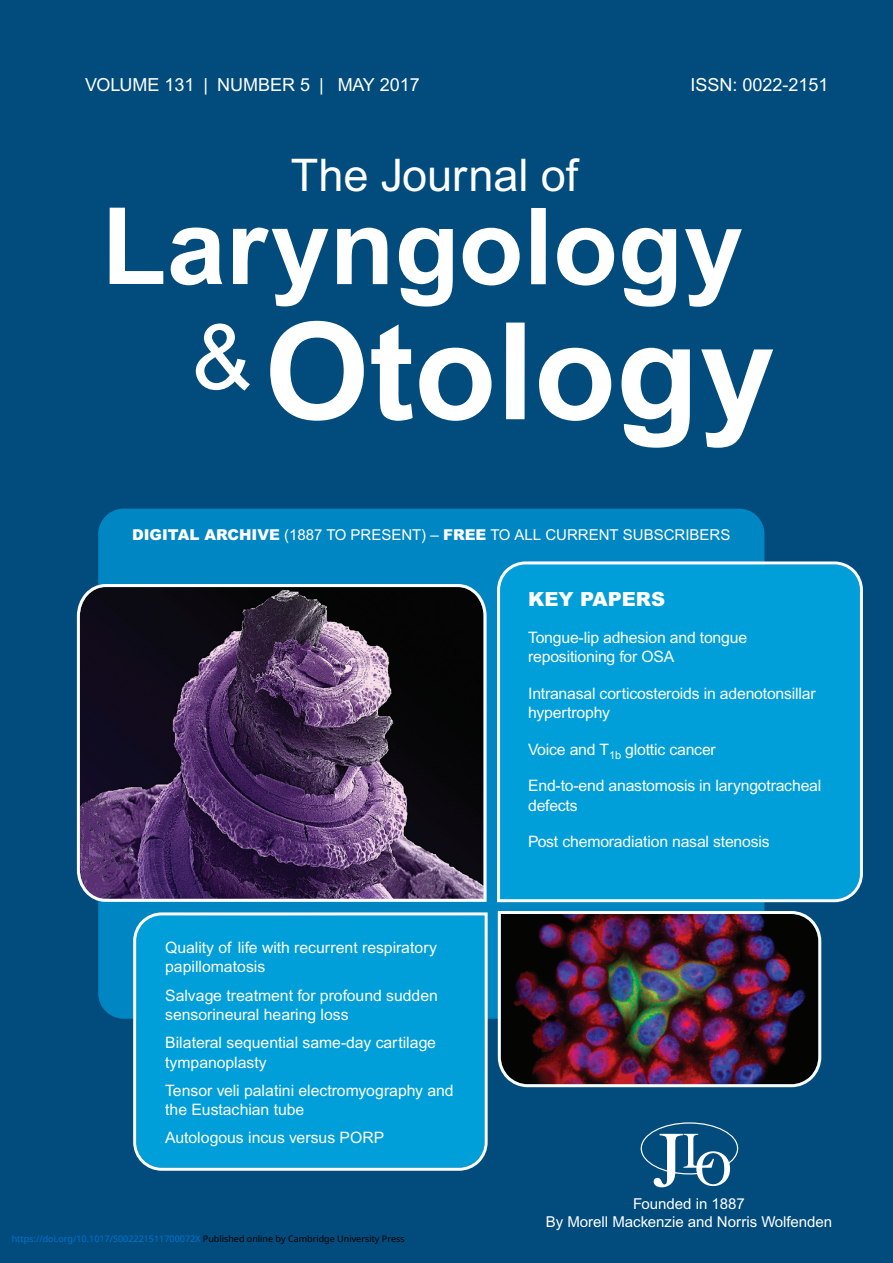
<style>
.page{position:relative;width:893px;height:1263px;background:#014c7d}
.page>*{position:absolute;margin:0;border:0;box-sizing:border-box;transform-origin:0 0}
.t1{font:700 135px "Arial";color:#fff}
.t2{font:700 106.5px "Arial";color:#fff}
.t3{font:45px "Arial";color:#fff}
.t4{font:900 19.5px "Arial";color:#fff}
.t5{font:18px "Arial";color:#fff}
.t6{font:15.75px/19.5px "Arial";color:#fff}
.t7{font:15px/18px "Arial";color:#fff;text-align:center}
.t8{font:9px "Noto Sans";color:#0172cf}
.s1{font-weight:900}
.s2{color:#000}
</style>
<div class="page">
<div style="left:98px;top:509px;width:666px;height:510px;background:#0087c3;border-radius:26px"></div>
<div style="left:497px;top:561px;width:366px;height:341px;background:#009fda"></div>
<svg style="left:77px;top:584px;width:410px;height:318px;background:#3f304c"></svg>
<svg style="left:641px;top:1122px;width:97px;height:65px"></svg>
<div style="left:133px;top:912px;width:355px;height:259px;background:#009fda"></div>
<img style="left:498px;top:911px;width:323px;height:176px">
<p class="t5" style="left:85px;top:78px;width:336px">VOLUME 131 | NUMBER 5 | MAY 2017</p>
<p class="t5" style="left:690px;top:78px;width:139px">ISSN: 0022-2151</p>
<p class="t3" style="left:291px;top:159px;width:289px">The Journal of</p>
<p class="t2" style="left:102px;top:208px;width:643px">Laryngology</p>
<p class="t1" style="left:192px;top:322px;width:585px"><sup>&amp;</sup>Otology</p>
<p class="t7" style="left:132px;top:527px;width:600px"><span class="s1">DIGITAL ARCHIVE</span> (1887 TO PRESENT) – <span class="s1">FREE</span> TO ALL CURRENT SUBSCRIBERS</p>
<p class="t6" style="left:165px;top:939px;width:273px">Quality of life with recurrent respiratory papillomatosis</p>
<p class="t6" style="left:165px;top:987px;width:274px">Salvage treatment for profound sudden sensorineural hearing loss</p>
<p class="t6" style="left:165px;top:1034px;width:272px">Bilateral sequential same-day cartilage tympanoplasty</p>
<p class="t6" style="left:165px;top:1082px;width:290px">Tensor veli palatini electromyography and the Eustachian tube</p>
<p class="t6" style="left:165px;top:1129px;width:220px">Autologous incus versus PORP</p>
<p class="t8" style="left:12px;top:1232px;width:395px">https://doi.org/10.1017/S002221511700072X <span class="s2">Published online by Cambridge University Press</span></p>
<p class="t4" style="left:528px;top:588px;width:139px">KEY PAPERS</p>
<p class="t6" style="left:528px;top:629px;width:221px">Tongue-lip adhesion and tongue repositioning for OSA</p>
<p class="t6" style="left:528px;top:685px;width:289px">Intranasal corticosteroids in adenotonsillar hypertrophy</p>
<p class="t6" style="left:528px;top:741px;width:189px">Voice and T<sub>1b</sub> glottic cancer</p>
<p class="t6" style="left:528px;top:777px;width:295px">End-to-end anastomosis in laryngotracheal defects</p>
<p class="t6" style="left:528px;top:833px;width:243px">Post chemoradiation nasal stenosis</p>
<p class="t7" style="left:546px;top:1196px;width:288px">Founded in 1887<br>By Morell Mackenzie and Norris Wolfenden</p>
</div>
